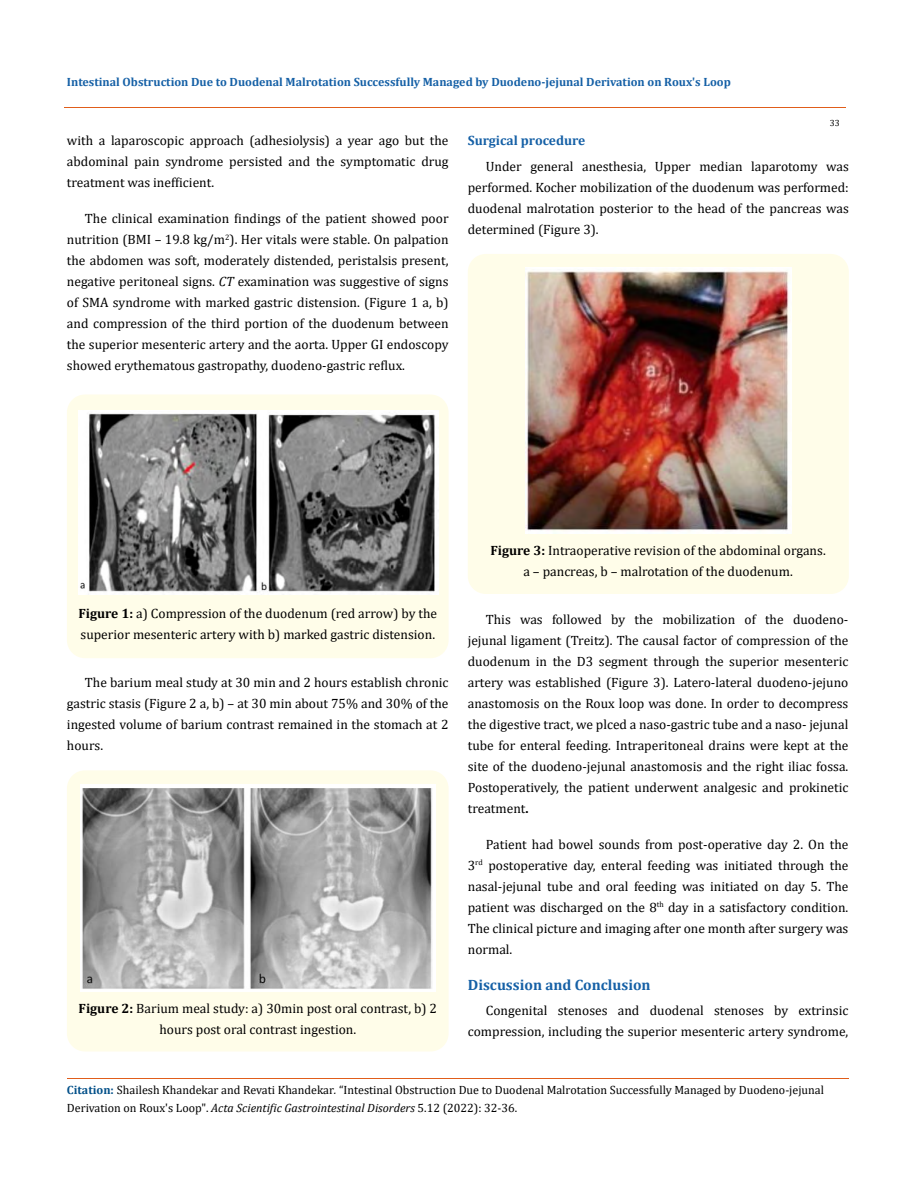
<style>
.page{position:relative;width:917px;height:1188px;background:#fff}
.page>*{position:absolute;margin:0;border:0;box-sizing:border-box;transform-origin:0 0}
.t1{font:700 15px "Cambria";color:#1560a6}
.t2{font:13.5px/21px "Cambria";color:#000;text-align:justify}
.t3{font:700 13.5px "Cambria";color:#1560a6}
.t4{font:12px/18px "Cambria";color:#000}
.t5{font:700 12px "Cambria";color:#1560a6}
.t6{font:9px "Cambria";color:#000}
.s1{font-style:italic}
.s2{font-weight:700}
.s3{font-weight:700;color:#035089}
</style>
<div class="page">
<div style="left:67px;top:394px;width:381px;height:264px;background:#fffde9;border-radius:18px"></div>
<img style="left:78px;top:411px;width:361px;height:184px">
<div style="left:67px;top:770px;width:381px;height:282px;background:#fffde9;border-radius:18px"></div>
<img style="left:80px;top:784px;width:355px;height:208px">
<div style="left:468px;top:254px;width:380px;height:340px;background:#fffde9;border-radius:18px"></div>
<img style="left:525px;top:267px;width:266px;height:267px">
<hr style="left:64px;top:108px;width:781px;height:1px;background:#e05d1a">
<hr style="left:67px;top:1078px;width:781px;height:1px;background:#e05d1a">
<p class="t5" style="left:67px;top:73px;width:665px">Intestinal Obstruction Due to Duodenal Malrotation Successfully Managed by Duodeno-jejunal Derivation on Roux's Loop</p>
<p class="t6" style="left:829px;top:118px;width:11px">33</p>
<p class="t2" style="left:67px;top:130px;width:383px">with a laparoscopic approach (adhesiolysis) a year ago but the abdominal pain syndrome persisted and the symptomatic drug treatment was inefficient.</p>
<p class="t2" style="left:67px;top:208px;width:383px;text-indent:18px">The clinical examination findings of the patient showed poor nutrition (BMI – 19.8 kg/m<sup>2</sup>). Her vitals were stable. On palpation the abdomen was soft, moderately distended, peristalsis present, negative peritoneal signs. <span class="s1">CT</span> examination was suggestive of signs of SMA syndrome with marked gastric distension. (Figure 1 a, b) and compression of the third portion of the duodenum between the superior mesenteric artery and the aorta. Upper GI endoscopy showed erythematous gastropathy, duodeno-gastric reflux.</p>
<p class="t3" style="left:468px;top:131px;width:119px">Surgical procedure</p>
<p class="t2" style="left:468px;top:156px;width:382px;text-indent:18px">Under general anesthesia, Upper median laparotomy was performed. Kocher mobilization of the duodenum was performed: duodenal malrotation posterior to the head of the pancreas was determined (Figure 3).</p>
<p class="t2" style="left:78px;top:603px;width:360px"><span class="s2">Figure 1:</span> a) Compression of the duodenum (red arrow) by the superior mesenteric artery with b) marked gastric distension.</p>
<p class="t2" style="left:67px;top:672px;width:383px;text-indent:18px">The barium meal study at 30 min and 2 hours establish chronic gastric stasis (Figure 2 a, b) – at 30 min about 75% and 30% of the ingested volume of barium contrast remained in the stomach at 2 hours.</p>
<p class="t2" style="left:79px;top:998px;width:360px;text-align:center"><span class="s2">Figure 2:</span> Barium meal study: a) 30min post oral contrast, b) 2 hours post oral contrast ingestion.</p>
<p class="t2" style="left:490px;top:540px;width:337px;text-align:center"><span class="s2">Figure 3:</span> Intraoperative revision of the abdominal organs. a – pancreas, b – malrotation of the duodenum.</p>
<p class="t2" style="left:468px;top:609px;width:382px;text-indent:18px">This was followed by the mobilization of the duodeno&shy;jejunal ligament (Treitz). The causal factor of compression of the duodenum in the D3 segment through the superior mesenteric artery was established (Figure 3). Latero-lateral duodeno-jejuno anastomosis on the Roux loop was done. In order to decompress the digestive tract, we plced a naso-gastric tube and a naso- jejunal tube for enteral feeding. Intraperitoneal drains were kept at the site of the duodeno-jejunal anastomosis and the right iliac fossa.<br>Postoperatively, the patient underwent analgesic and prokinetic treatment<span class="s2">.</span></p>
<p class="t2" style="left:468px;top:834px;width:382px;text-indent:18px">Patient had bowel sounds from post-operative day 2. On the 3<sup>rd</sup> postoperative day, enteral feeding was initiated through the nasal-jejunal tube and oral feeding was initiated on day 5. The patient was discharged on the 8<sup>th</sup> day in a satisfactory condition.<br>The clinical picture and imaging after one month after surgery was normal.</p>
<p class="t1" style="left:468px;top:974px;width:184px">Discussion and Conclusion</p>
<p class="t2" style="left:468px;top:1000px;width:382px;text-align:right">Congenital stenoses and duodenal stenoses by extrinsic compression, including the superior mesenteric artery syndrome,</p>
<p class="t4" style="left:67px;top:1081px;width:758px"><span class="s3">Citation:</span> Shailesh Khandekar and Revati Khandekar<span class="s1">.</span> “Intestinal Obstruction Due to Duodenal Malrotation Successfully Managed by Duodeno-jejunal<br>Derivation on Roux's Loop". <span class="s1">Acta Scientific Gastrointestinal Disorders</span> 5.12 (2022): 32-36.</p>
</div>
